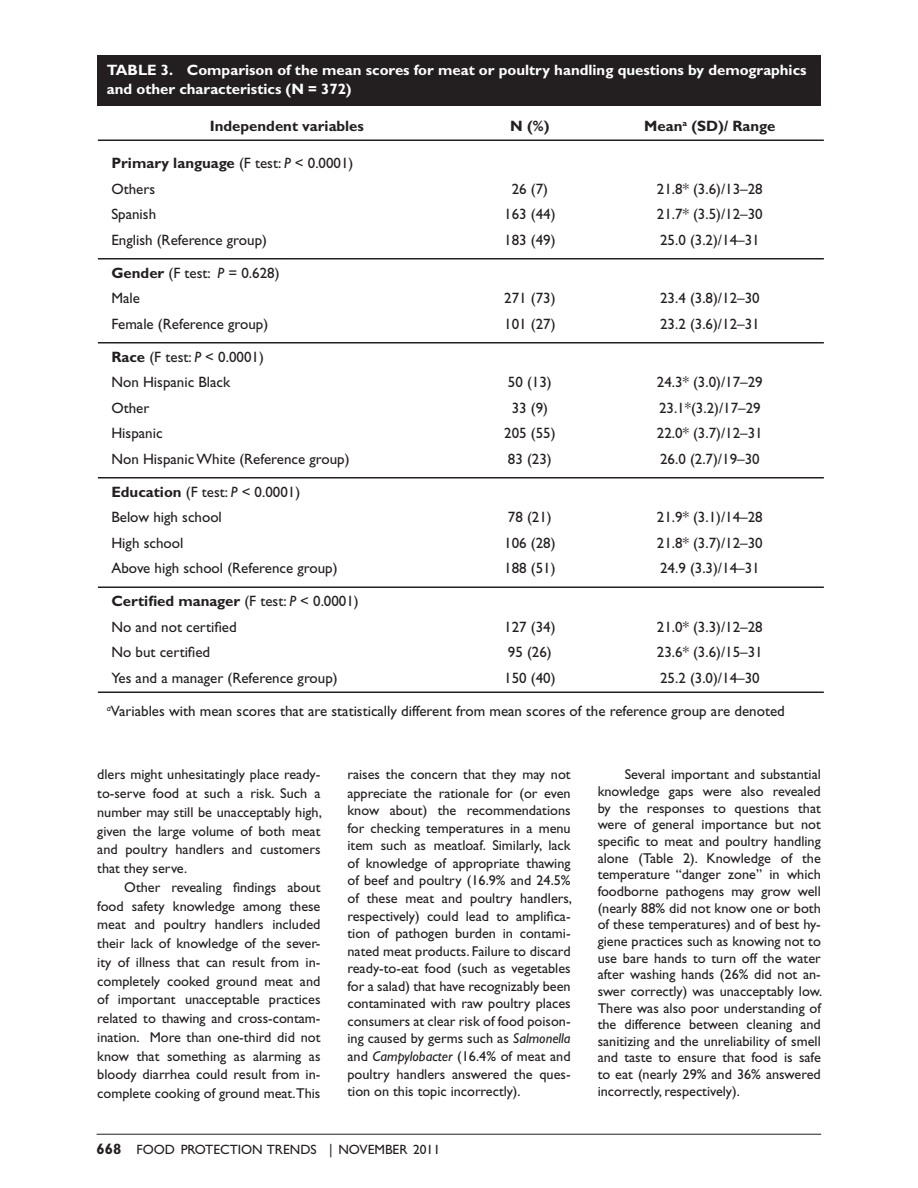
<style>
.page{position:relative;width:918px;height:1188px;background:#fff}
.page>*{position:absolute;margin:0;border:0;box-sizing:border-box;transform-origin:0 0}
.Table_text{font:15px "Gill Sans";color:#231f20}
.Table_text-2{font:700 15px/18.8px "Gill Sans";color:#fff}
.Table_text-3{font:700 15px "Gill Sans";color:#231f20}
.Table_Text_Last{font:15px "Gill Sans";color:#231f20}
.Body_text{font:14.25px/16.6px "Gill Sans";color:#231f20;text-align:justify}
.t1{font:13.5px "Gill Sans";color:#231f20}
.s1{font-weight:400}
.s2{font-weight:400;font-style:italic}
.s3{font-weight:700}
.s4{font-style:italic}
.s5{font-weight:700;font-size:15px}
</style>
<div class="page">
<hr style="left:97px;top:1134px;width:724px;height:1px;background:#231f20">
<div style="left:97px;top:55px;width:724px;height:51px;background:#231f20"></div>
<hr style="left:98px;top:140px;width:726px;height:1px;background:#231f20">
<hr style="left:98px;top:258px;width:726px;height:2px;background:#231f20">
<hr style="left:98px;top:342px;width:726px;height:2px;background:#231f20">
<hr style="left:98px;top:477px;width:726px;height:1px;background:#231f20">
<hr style="left:98px;top:586px;width:726px;height:2px;background:#231f20">
<hr style="left:98px;top:692px;width:726px;height:1px;background:#231f20">
<p class="Table_text-2" style="left:107px;top:61px;width:701px;text-indent:54px">3. Comparison of the mean scores for meat or poultry handling questions by demographics and other characteristics (N = 372)</p>
<p class="Table_text-3" style="left:210px;top:117px;width:156px">Independent variables</p>
<p class="Table_text-3" style="left:510px;top:117px;width:41px">N (%)</p>
<p class="Table_text-3" style="left:644px;top:117px;width:133px">Mean<sup>a</sup> (SD)/ Range</p>
<p class="Table_text-3" style="left:111px;top:154px;width:244px">Primary language <span class="s1">(F test:</span> <span class="s2">P</span> <span class="s1">&lt; 0.0001)</span></p>
<p class="Table_text" style="left:111px;top:180px;width:45px">Others</p>
<p class="Table_text" style="left:512px;top:180px;width:38px">26 (7)</p>
<p class="Table_text" style="left:657px;top:180px;width:107px">21.8* (3.6)/13–28</p>
<p class="Table_text" style="left:111px;top:205px;width:46px">Spanish</p>
<p class="Table_text" style="left:504px;top:205px;width:53px">163 (44)</p>
<p class="Table_text" style="left:657px;top:205px;width:107px">21.7* (3.5)/12–30</p>
<p class="Table_text" style="left:111px;top:231px;width:157px">English (Reference group)</p>
<p class="Table_text" style="left:504px;top:231px;width:53px">183 (49)</p>
<p class="Table_text" style="left:660px;top:231px;width:101px">25.0 (3.2)/14–31</p>
<p class="Table_text" style="left:111px;top:264px;width:170px"><span class="s3">Gender</span> (F test: <span class="s4">P</span> = 0.628)</p>
<p class="Table_text" style="left:111px;top:289px;width:30px">Male</p>
<p class="Table_text" style="left:504px;top:289px;width:53px">271 (73)</p>
<p class="Table_text" style="left:660px;top:289px;width:101px">23.4 (3.8)/12–30</p>
<p class="Table_text" style="left:111px;top:315px;width:158px">Female (Reference group)</p>
<p class="Table_text" style="left:504px;top:315px;width:53px">101 (27)</p>
<p class="Table_text" style="left:660px;top:315px;width:101px">23.2 (3.6)/12–31</p>
<p class="Table_text" style="left:111px;top:348px;width:154px"><span class="s3">Race</span> (F test: <span class="s4">P</span> &lt; 0.0001)</p>
<p class="Table_text" style="left:111px;top:373px;width:121px">Non Hispanic Black</p>
<p class="Table_text" style="left:508px;top:373px;width:45px">50 (13)</p>
<p class="Table_text" style="left:657px;top:373px;width:107px">24.3* (3.0)/17–29</p>
<p class="Table_text" style="left:111px;top:399px;width:39px">Other</p>
<p class="Table_text" style="left:512px;top:399px;width:38px">33 (9)</p>
<p class="Table_text" style="left:659px;top:399px;width:103px">23.1*(3.2)/17–29</p>
<p class="Table_text" style="left:111px;top:424px;width:53px">Hispanic</p>
<p class="Table_text" style="left:504px;top:424px;width:53px">205 (55)</p>
<p class="Table_text" style="left:657px;top:424px;width:107px">22.0* (3.7)/12–31</p>
<p class="Table_text" style="left:111px;top:450px;width:240px">Non Hispanic White (Reference group)</p>
<p class="Table_text" style="left:508px;top:450px;width:45px">83 (23)</p>
<p class="Table_text" style="left:660px;top:450px;width:101px">26.0 (2.7)/19–30</p>
<p class="Table_text" style="left:111px;top:483px;width:190px"><span class="s3">Education</span> (F test: <span class="s4">P</span> &lt; 0.0001)</p>
<p class="Table_text" style="left:111px;top:508px;width:112px">Below high school</p>
<p class="Table_text" style="left:508px;top:508px;width:45px">78 (21)</p>
<p class="Table_text" style="left:657px;top:508px;width:107px">21.9* (3.1)/14–28</p>
<p class="Table_text" style="left:111px;top:534px;width:73px">High school</p>
<p class="Table_text" style="left:504px;top:534px;width:53px">106 (28)</p>
<p class="Table_text" style="left:657px;top:534px;width:107px">21.8* (3.7)/12–30</p>
<p class="Table_text" style="left:111px;top:559px;width:228px">Above high school (Reference group)</p>
<p class="Table_text" style="left:504px;top:559px;width:53px">188 (51)</p>
<p class="Table_text" style="left:660px;top:559px;width:101px">24.9 (3.3)/14–31</p>
<p class="Table_text-3" style="left:111px;top:592px;width:249px">Certified manager <span class="s1">(F test:</span> <span class="s2">P</span> <span class="s1">&lt; 0.0001)</span></p>
<p class="Table_text" style="left:111px;top:618px;width:127px">No and not certified</p>
<p class="Table_text" style="left:504px;top:618px;width:53px">127 (34)</p>
<p class="Table_text" style="left:657px;top:618px;width:107px">21.0* (3.3)/12–28</p>
<p class="Table_text" style="left:111px;top:643px;width:100px">No but certified</p>
<p class="Table_text" style="left:508px;top:643px;width:45px">95 (26)</p>
<p class="Table_text" style="left:657px;top:643px;width:107px">23.6* (3.6)/15–31</p>
<p class="Table_Text_Last" style="left:111px;top:669px;width:228px">Yes and a manager (Reference group)</p>
<p class="Table_Text_Last" style="left:504px;top:669px;width:53px">150 (40)</p>
<p class="Table_Text_Last" style="left:660px;top:669px;width:101px">25.2 (3.0)/14–30</p>
<p class="Table_text" style="left:107px;top:702px;width:679px"><sup>a</sup>Variables with mean scores that are statistically different from mean scores of the reference group are denoted</p>
<p class="Table_text-2" style="left:107px;top:61px;width:21px">Table</p>
<p class="Body_text" style="left:97px;top:765px;width:226px;line-height:18.8px">dlers might unhesitatingly place ready&shy;to-serve food at such a risk. Such a number may still be unacceptably high, given the large volume of both meat and poultry handlers and customers that they serve.</p>
<p class="Body_text" style="left:97px;top:878px;width:225px;line-height:18.8px;text-indent:27px">Other revealing findings about food safety knowledge among these meat and poultry handlers included their lack of knowledge of the sever&shy;ity of illness that can result from in&shy;completely cooked ground meat and of important unacceptable practices related to thawing and cross-contam&shy;ination. More than one-third did not know that something as alarming as bloody diarrhea could result from in&shy;complete cooking of ground meat.This</p>
<p class="Body_text" style="left:347px;top:766px;width:226px;line-height:17.5px">raises the concern that they may not appreciate the rationale for (or even know about) the recommendations for checking temperatures in a menu item such as meatloaf. Similarly, lack of knowledge of appropriate thawing of beef and poultry (16.9% and 24.5% of these meat and poultry handlers, respectively) could lead to amplifica&shy;tion of pathogen burden in contami&shy;nated meat products. Failure to discard ready-to-eat food (such as vegetables for a salad) that have recognizably been contaminated with raw poultry places consumers at clear risk of food poison&shy;ing caused by germs such as <span class="s4">Salmonella </span>and <span class="s4">Campylobacter</span> (16.4% of meat and poultry handlers answered the ques&shy;tion on this topic incorrectly).</p>
<p class="Body_text" style="left:598px;top:766px;width:226px;text-indent:27px">Several important and substantial knowledge gaps were also revealed by the responses to questions that were of general importance but not specific to meat and poultry handling alone (Table 2). Knowledge of the temperature “danger zone” in which foodborne pathogens may grow well (nearly 88% did not know one or both of these temperatures) and of best hy&shy;giene practices such as knowing not to use bare hands to turn off the water after washing hands (26% did not an&shy;swer correctly) was unacceptably low.<br>There was also poor understanding of the difference between cleaning and sanitizing and the unreliability of smell and taste to ensure that food is safe to eat (nearly 29% and 36% answered incorrectly, respectively).</p>
<p class="t1" style="left:97px;top:1142px;width:345px"><span class="s5">668</span> FOOD PROTECTION TRENDS | NOVEMBER 2011</p>
</div>
